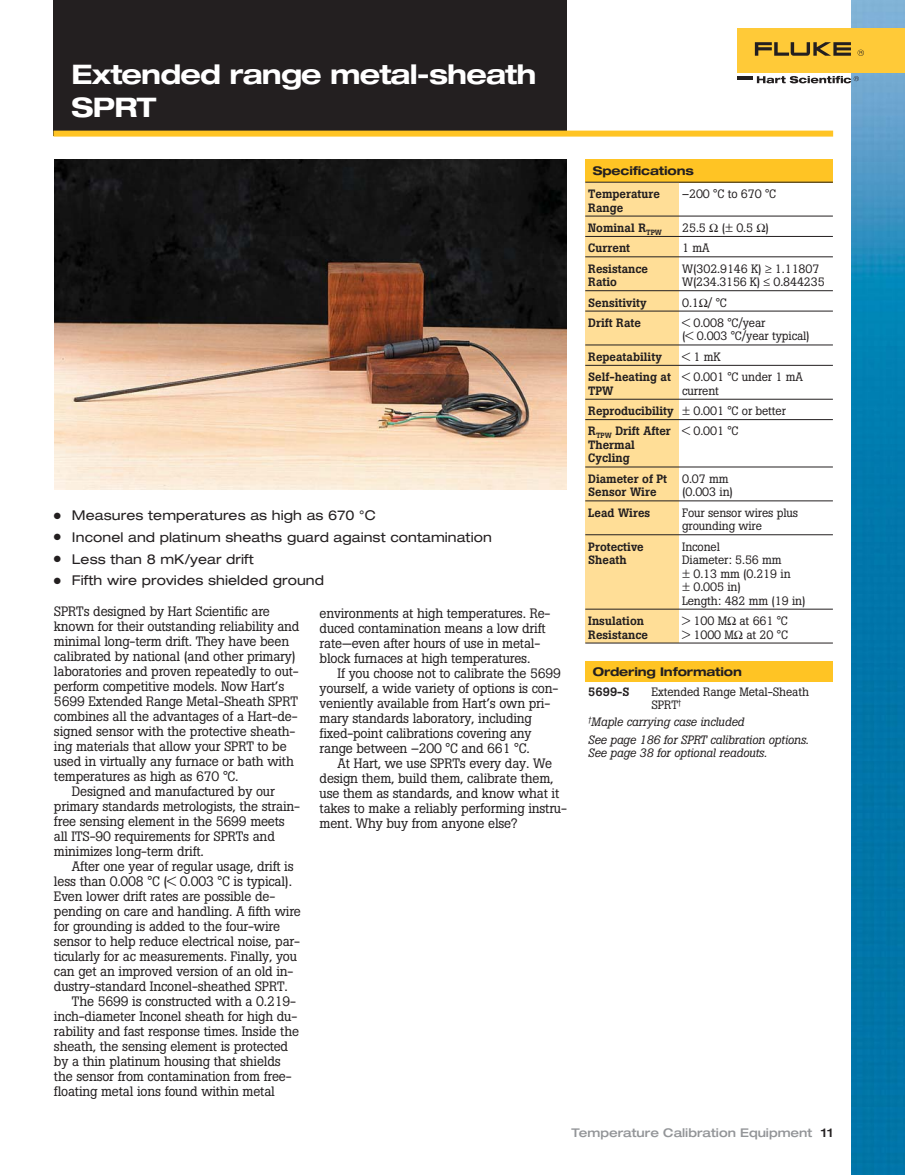
<style>
.page{position:relative;width:905px;height:1175px;background:#fff}
.page>*{position:absolute;margin:0;border:0;box-sizing:border-box;transform-origin:0 0}
.t1{font:700 expanded 27px/33px "Helvetica Neue";letter-spacing:-.03em;color:#fff}
.t2{font:13.5px/15px "Boton";letter-spacing:-.015em;color:#231f20}
.t3{font:expanded 13.5px "Helvetica Neue";letter-spacing:.005em;color:#231f20}
.t4{font:12px/13.5px "Boton";letter-spacing:-.01em;color:#231f20}
.t5{font:500 12px/13.5px "Boton";color:#231f20}
.t6{font:italic 12px/17.4px "Boton";letter-spacing:-.01em;color:#231f20}
.t7{font:500 12px "Helvetica Neue LT Std Med Ext";color:#939598}
.t8{font:700 expanded 12px "Helvetica Neue";letter-spacing:-.01em;color:#231f20}
.s1{font-weight:400}
.s2{color:#231f20}
</style>
<div class="page">
<img style="left:851px;top:0;width:53px;height:1174px">
<div style="left:737px;top:28px;width:167px;height:45px;background:#ffca38"></div>
<svg style="left:754px;top:42px;width:96px;height:14px"></svg>
<svg style="left:857px;top:50px;width:7px;height:6px"></svg>
<svg style="left:756px;top:76px;width:102px;height:7px"></svg>
<hr style="left:737px;top:76px;width:15px;height:4px;background:#231f20">
<img style="left:54px;top:159px;width:513px;height:330px">
<div style="left:585px;top:159px;width:247px;height:23px;background:#ffc424"></div>
<div style="left:585px;top:182px;width:94px;height:34px;background:#ffde97"></div>
<div style="left:585px;top:216px;width:94px;height:20px;background:#ffde97"></div>
<div style="left:585px;top:236px;width:94px;height:21px;background:#ffde97"></div>
<div style="left:585px;top:257px;width:94px;height:34px;background:#ffde97"></div>
<div style="left:585px;top:291px;width:94px;height:20px;background:#ffde97"></div>
<div style="left:585px;top:311px;width:94px;height:34px;background:#ffde97"></div>
<div style="left:585px;top:345px;width:94px;height:20px;background:#ffde97"></div>
<div style="left:585px;top:365px;width:94px;height:34px;background:#ffde97"></div>
<div style="left:585px;top:399px;width:94px;height:20px;background:#ffde97"></div>
<div style="left:585px;top:419px;width:94px;height:48px;background:#ffde97"></div>
<div style="left:585px;top:467px;width:94px;height:34px;background:#ffde97"></div>
<div style="left:585px;top:501px;width:94px;height:34px;background:#ffde97"></div>
<div style="left:585px;top:535px;width:94px;height:74px;background:#ffde97"></div>
<div style="left:585px;top:609px;width:94px;height:34px;background:#ffde97"></div>
<hr style="left:585px;top:182px;width:247px;height:1px;background:#231f20">
<hr style="left:585px;top:216px;width:247px;height:1px;background:#231f20">
<hr style="left:585px;top:236px;width:247px;height:1px;background:#231f20">
<hr style="left:585px;top:256px;width:247px;height:1px;background:#231f20">
<hr style="left:585px;top:290px;width:247px;height:1px;background:#231f20">
<hr style="left:585px;top:311px;width:247px;height:1px;background:#231f20">
<hr style="left:585px;top:345px;width:247px;height:1px;background:#231f20">
<hr style="left:585px;top:365px;width:247px;height:1px;background:#231f20">
<hr style="left:585px;top:399px;width:247px;height:1px;background:#231f20">
<hr style="left:585px;top:419px;width:247px;height:1px;background:#231f20">
<hr style="left:585px;top:467px;width:247px;height:1px;background:#231f20">
<hr style="left:585px;top:500px;width:247px;height:1px;background:#231f20">
<hr style="left:585px;top:534px;width:247px;height:1px;background:#231f20">
<hr style="left:585px;top:609px;width:247px;height:1px;background:#231f20">
<hr style="left:585px;top:643px;width:247px;height:1px;background:#231f20">
<div style="left:585px;top:661px;width:247px;height:20px;background:#ffc424"></div>
<div style="left:53px;top:0;width:513px;height:135px;background:#231f20"></div>
<div style="left:53px;top:131px;width:780px;height:6px;background:#ffc424"></div>
<h1 class="t1" style="left:71px;top:60px;width:466px">Extended range metal-sheath<br>SPRT</h1>
<p class="t3" style="left:54px;top:510px;width:323px">● Measures temperatures as high as 670 °C</p>
<p class="t3" style="left:54px;top:532px;width:439px">● Inconel and platinum sheaths guard against contamination</p>
<p class="t3" style="left:54px;top:554px;width:201px">● Less than 8 mK/year drift</p>
<p class="t3" style="left:54px;top:575px;width:271px">● Fifth wire provides shielded ground</p>
<p class="t2" style="left:54px;top:605px;width:217px">SPRTs designed by Hart Scientific are</p>
<p class="t2" style="left:54px;top:620px;width:247px">known for their outstanding reliability and</p>
<p class="t2" style="left:54px;top:635px;width:237px">minimal long-term drift. They have been</p>
<p class="t2" style="left:54px;top:650px;width:243px">calibrated by national (and other primary)</p>
<p class="t2" style="left:54px;top:665px;width:246px">laboratories and proven repeatedly to out-</p>
<p class="t2" style="left:54px;top:680px;width:232px">perform competitive models. Now Hart’s</p>
<p class="t2" style="left:54px;top:695px;width:245px">5699 Extended Range Metal-Sheath SPRT</p>
<p class="t2" style="left:54px;top:710px;width:245px">combines all the advantages of a Hart-de-</p>
<p class="t2" style="left:54px;top:725px;width:243px">signed sensor with the protective sheath-</p>
<p class="t2" style="left:54px;top:740px;width:234px">ing materials that allow your SPRT to be</p>
<p class="t2" style="left:54px;top:755px;width:241px">used in virtually any furnace or bath with</p>
<p class="t2" style="left:54px;top:770px;width:186px">temperatures as high as 670 °C.</p>
<p class="t2" style="left:72px;top:785px;width:204px">Designed and manufactured by our</p>
<p class="t2" style="left:54px;top:800px;width:248px">primary standards metrologists, the strain-</p>
<p class="t2" style="left:54px;top:815px;width:232px">free sensing element in the 5699 meets</p>
<p class="t2" style="left:54px;top:830px;width:222px">all ITS-90 requirements for SPRTs and</p>
<p class="t2" style="left:54px;top:845px;width:151px">minimizes long-term drift.</p>
<p class="t2" style="left:72px;top:860px;width:223px">After one year of regular usage, drift is</p>
<p class="t2" style="left:54px;top:875px;width:239px">less than 0.008 °C (&lt; 0.003 °C is typical).</p>
<p class="t2" style="left:54px;top:890px;width:223px">Even lower drift rates are possible de-</p>
<p class="t2" style="left:54px;top:905px;width:248px">pending on care and handling. A fifth wire</p>
<p class="t2" style="left:54px;top:920px;width:228px">for grounding is added to the four-wire</p>
<p class="t2" style="left:54px;top:935px;width:247px">sensor to help reduce electrical noise, par-</p>
<p class="t2" style="left:54px;top:950px;width:245px">ticularly for ac measurements. Finally, you</p>
<p class="t2" style="left:54px;top:965px;width:241px">can get an improved version of an old in-</p>
<p class="t2" style="left:54px;top:980px;width:235px">dustry-standard Inconel-sheathed SPRT.</p>
<p class="t2" style="left:72px;top:995px;width:225px">The 5699 is constructed with a 0.219-</p>
<p class="t2" style="left:54px;top:1010px;width:245px">inch-diameter Inconel sheath for high du-</p>
<p class="t2" style="left:54px;top:1025px;width:246px">rability and fast response times. Inside the</p>
<p class="t2" style="left:54px;top:1040px;width:236px">sheath, the sensing element is protected</p>
<p class="t2" style="left:54px;top:1055px;width:228px">by a thin platinum housing that shields</p>
<p class="t2" style="left:54px;top:1070px;width:239px">the sensor from contamination from free-</p>
<p class="t2" style="left:54px;top:1085px;width:222px">floating metal ions found within metal</p>
<p class="t2" style="left:319px;top:607px;width:232px">environments at high temperatures. Re&shy;duced contamination means a low drift rate—even after hours of use in metal&shy;block furnaces at high temperatures.</p>
<p class="t2" style="left:319px;top:667px;width:243px;text-indent:18px">If you choose not to calibrate the 5699 yourself, a wide variety of options is con&shy;veniently available from Hart’s own pri&shy;mary standards laboratory, including fixed-point calibrations covering any range between –200 °C and 661 °C.</p>
<p class="t2" style="left:319px;top:757px;width:249px;text-indent:18px">At Hart, we use SPRTs every day. We design them, build them, calibrate them, use them as standards, and know what it takes to make a reliably performing instru&shy;ment. Why buy from anyone else?</p>
<p class="t8" style="left:592px;top:167px;width:103px">Specifications</p>
<p class="t5" style="left:588px;top:188px;width:73px">Temperature<br>Range</p>
<p class="t4" style="left:682px;top:188px;width:95px">–200 °C to 670 °C</p>
<p class="t5" style="left:588px;top:222px;width:75px">Nominal R<sub>TPW</sub></p>
<p class="t4" style="left:682px;top:222px;width:25px">25.5</p>
<p class="t4" style="left:721px;top:222px;width:49px">(± 0.5 )</p>
<p class="t5" style="left:588px;top:242px;width:43px">Current</p>
<p class="t4" style="left:682px;top:242px;width:29px">1 mA</p>
<p class="t5" style="left:588px;top:263px;width:61px">Resistance<br>Ratio</p>
<p class="t4" style="left:682px;top:263px;width:144px">W(302.9146 K) ≥ 1.11807<br>W(234.3156 K) ≤ 0.844235</p>
<p class="t5" style="left:588px;top:297px;width:60px">Sensitivity</p>
<p class="t4" style="left:682px;top:297px;width:46px">0.1 / °C</p>
<p class="t5" style="left:588px;top:317px;width:54px">Drift Rate</p>
<p class="t4" style="left:682px;top:317px;width:129px">&lt; 0.008 °C/year<br>(&lt; 0.003 °C/year typical)</p>
<p class="t5" style="left:588px;top:351px;width:75px">Repeatability</p>
<p class="t4" style="left:682px;top:351px;width:40px">&lt;1mK</p>
<p class="t5" style="left:588px;top:371px;width:84px">Self-heating at<br>TPW</p>
<p class="t4" style="left:682px;top:371px;width:122px">&lt; 0.001 °C under 1 mA current</p>
<p class="t5" style="left:588px;top:402px;width:199px;line-height:20.4px">Reproducibility <span class="s1">± 0.001 °C or better<br></span>R<sub>TPW</sub> Drift After</p>
<p class="t5" style="left:588px;top:439px;width:48px">Thermal<br>Cycling</p>
<p class="t4" style="left:682px;top:426px;width:58px">&lt; 0.001 °C</p>
<p class="t5" style="left:588px;top:473px;width:81px">Diameter of Pt<br>Sensor Wire</p>
<p class="t4" style="left:682px;top:473px;width:52px">0.07 mm (0.003 in)</p>
<p class="t5" style="left:588px;top:507px;width:64px">Lead Wires</p>
<p class="t4" style="left:682px;top:507px;width:117px">Four sensor wires plus grounding wire</p>
<p class="t5" style="left:588px;top:541px;width:57px">Protective<br>Sheath</p>
<p class="t4" style="left:682px;top:541px;width:125px">Inconel<br>Diameter: 5.56 mm<br>± 0.13 mm (0.219 in<br>± 0.005 in)<br>Length: 482 mm (19 in)</p>
<p class="t5" style="left:588px;top:615px;width:61px">Insulation<br>Resistance</p>
<p class="t4" style="left:682px;top:615px;width:107px">&gt; 100 M at 661 °C &gt; 1000 M at 20 °C</p>
<p class="t8" style="left:592px;top:667px;width:151px">Ordering Information</p>
<p class="t5" style="left:588px;top:685px;width:43px">5699-S</p>
<p class="t4" style="left:651px;top:685px;width:159px">Extended Range Metal-Sheath<br>SPRT<sup>†</sup></p>
<p class="t6" style="left:588px;top:714px;width:222px"><sup>†</sup>Maple carrying case included<br>See page 186 for SPRT calibration options.</p>
<p class="t6" style="left:588px;top:745px;width:180px">See page 38 for optional readouts.</p>
<p class="t7" style="left:571px;top:1128px;width:263px">Temperature Calibration Equipment <span class="s2">11</span></p>
</div>
